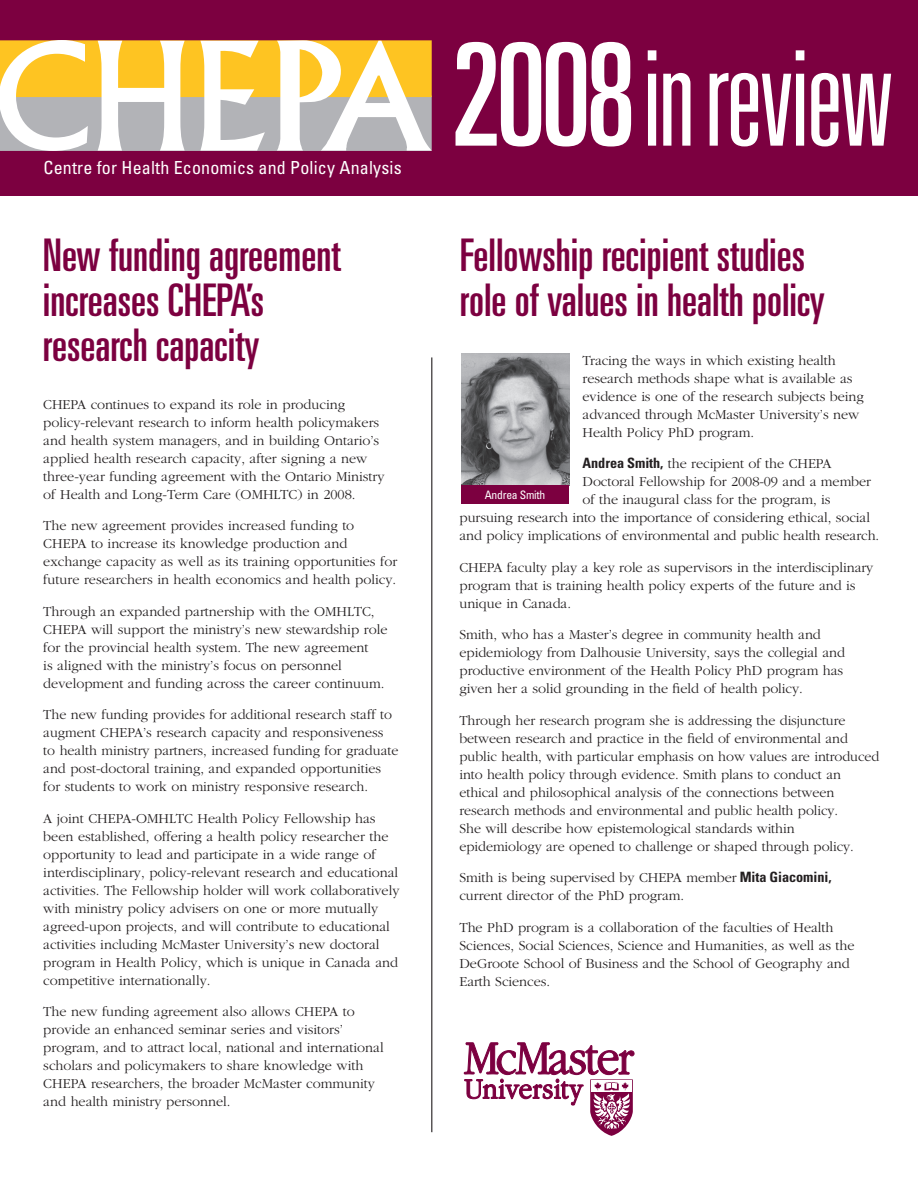
<style>
.page{position:relative;width:918px;height:1188px;background:#fff}
.page>*{position:absolute;margin:0;border:0;box-sizing:border-box;transform-origin:0 0}
.t1{font:300 ultra-condensed 132px "Univers";letter-spacing:-.025em;color:#fff}
.t2{font:ultra-condensed 45px/45px "Univers";color:#7c0040}
.t3{font:condensed 18px "Univers";letter-spacing:.01em;color:#fff}
.t4{font:300 14.25px/18px "Garamond";color:#231f20}
.t5{font:condensed 11.7px "Univers";letter-spacing:-.02em;color:#fff}
.s1{font-weight:400;font-size:142.5px}
.s2{font-family:"Univers";font-weight:700;font-stretch:condensed}
</style>
<div class="page">
<svg style="left:464px;top:1042px;width:170px;height:94px"></svg>
<div style="left:0;top:0;width:918px;height:196px;background:#7c0040"></div>
<div style="left:1px;top:96px;width:430px;height:54px;background:#b2b3b7"></div>
<div style="left:1px;top:41px;width:430px;height:55px;background:#fec422"></div>
<svg style="left:0;top:40px;width:88px;height:110px"></svg>
<svg style="left:98px;top:41px;width:87px;height:109px"></svg>
<svg style="left:200px;top:41px;width:65px;height:109px"></svg>
<svg style="left:277px;top:40px;width:155px;height:110px"></svg>
<hr style="left:431px;top:357px;width:1px;height:775px;background:#231f20">
<img style="left:461px;top:353px;width:108px;height:132px">
<div style="left:461px;top:485px;width:108px;height:19px;background:#7c0040"></div>
<p class="t3" style="left:44px;top:161px;width:360px">Centre for Health Economics and Policy Analysis</p>
<h2 class="t2" style="left:43px;top:236px;width:299px">New funding agreement increases CHEPA’s research capacity</h2>
<p class="t4" style="left:43px;top:396px;width:343px">CHEPA continues to expand its role in producing policy-relevant research to inform health policymakers and health system managers, and in building Ontario’s applied health research capacity, after signing a new three-year funding agreement with the Ontario Ministry of Health and Long-Term Care (OMHLTC) in 2008.</p>
<p class="t4" style="left:43px;top:518px;width:355px">The new agreement provides increased funding to CHEPA to increase its knowledge production and exchange capacity as well as its training opportunities for future researchers in health economics and health policy.</p>
<p class="t4" style="left:43px;top:603px;width:346px">Through an expanded partnership with the OMHLTC, CHEPA will support the ministry’s new stewardship role for the provincial health system. The new agreement<br>is aligned with the ministry’s focus on personnel development and funding across the career continuum.</p>
<p class="t4" style="left:43px;top:707px;width:357px">The new funding provides for additional research staff to augment CHEPA’s research capacity and responsiveness to health ministry partners, increased funding for graduate and post-doctoral training, and expanded opportunities for students to work on ministry responsive research.</p>
<p class="t4" style="left:43px;top:810px;width:358px">A joint CHEPA-OMHLTC Health Policy Fellowship has been established, offering a health policy researcher the opportunity to lead and participate in a wide range of interdisciplinary, policy-relevant research and educational activities. The Fellowship holder will work collaboratively with ministry policy advisers on one or more mutually agreed-upon projects, and will contribute to educational activities including McMaster University’s new doctoral program in Health Policy, which is unique in Canada and competitive internationally.</p>
<p class="t4" style="left:43px;top:1004px;width:342px">The new funding agreement also allows CHEPA to provide an enhanced seminar series and visitors’ program, and to attract local, national and international scholars and policymakers to share knowledge with CHEPA researchers, the broader McMaster community and health ministry personnel.</p>
<h1 class="t1" style="left:451px;top:50px;width:444px"><span class="s1">2008</span>in review</h1>
<h2 class="t2" style="left:460px;top:236px;width:366px">Fellowship recipient studies role of values in health policy</h2>
<p class="t4" style="left:583px;top:352px;width:283px">Tracing the ways in which existing health research methods shape what is available as evidence is one of the research subjects being advanced through McMaster University’s new Health Policy PhD program.</p>
<p class="t4" style="left:583px;top:456px;width:251px"><span class="s2">Andrea Smith,</span> the recipient of the CHEPA</p>
<p class="t4" style="left:583px;top:474px;width:290px">Doctoral Fellowship for 2008-09 and a member</p>
<p class="t4" style="left:583px;top:492px;width:249px">of the inaugural class for the program, is</p>
<p class="t4" style="left:459px;top:510px;width:412px">pursuing research into the importance of considering ethical, social</p>
<p class="t4" style="left:459px;top:528px;width:421px">and policy implications of environmental and public health research.</p>
<p class="t4" style="left:459px;top:559px;width:415px">CHEPA faculty play a key role as supervisors in the interdisciplinary program that is training health policy experts of the future and is unique in Canada.</p>
<p class="t4" style="left:459px;top:627px;width:387px">Smith, who has a Master’s degree in community health and epidemiology from Dalhousie University, says the collegial and productive environment of the Health Policy PhD program has given her a solid grounding in the field of health policy.</p>
<p class="t4" style="left:459px;top:712px;width:421px">Through her research program she is addressing the disjuncture between research and practice in the field of environmental and public health, with particular emphasis on how values are introduced into health policy through evidence. Smith plans to conduct an ethical and philosophical analysis of the connections between research methods and environmental and public health policy.<br>She will describe how epistemological standards within epidemiology are opened to challenge or shaped through policy.</p>
<p class="t4" style="left:459px;top:870px;width:374px">Smith is being supervised by CHEPA member <span class="s2">Mita Giacomini, </span>current director of the PhD program.</p>
<p class="t4" style="left:459px;top:919px;width:397px">The PhD program is a collaboration of the faculties of Health Sciences, Social Sciences, Science and Humanities, as well as the DeGroote School of Business and the School of Geography and Earth Sciences.</p>
<p class="t5" style="left:485px;top:491px;width:62px">Andrea Smith</p>
</div>
